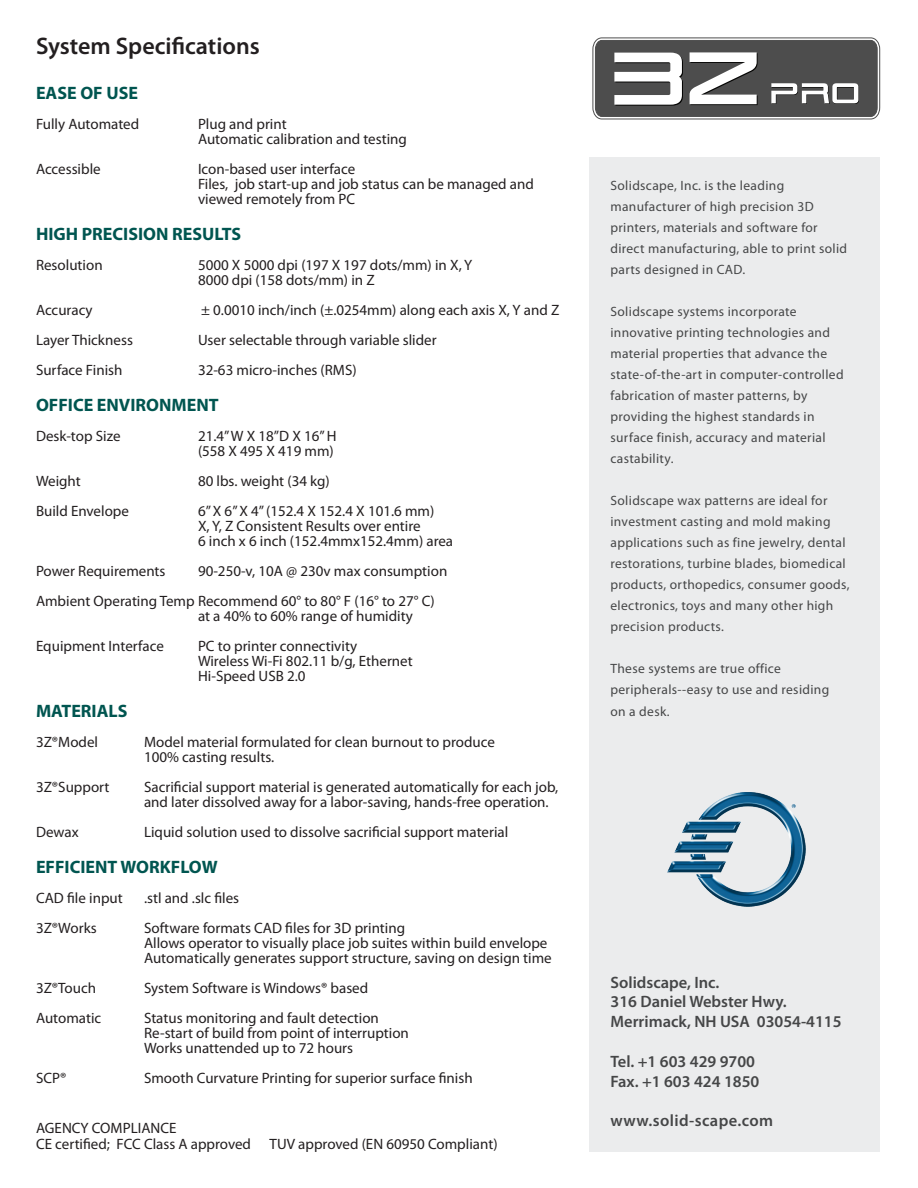
<style>
.page{position:relative;width:918px;height:1188px;background:#fff}
.page>*{position:absolute;margin:0;border:0;box-sizing:border-box;transform-origin:0 0}
.t1{font:600 24px "Myriad Pro";color:#231f20}
.t2{font:700 18px "Myriad Pro";color:#005550}
.t3{font:600 16.5px "Myriad Pro";color:#454647}
.t4{font:600 16.5px "Myriad Pro";letter-spacing:.025em;color:#454647}
.t5{font:15px/15px "Myriad Pro";color:#231f20}
.t6{font:13.5px/21px "Myriad Pro";letter-spacing:.025em;color:#454647}
</style>
<div class="page">
<div style="left:590px;top:158px;width:290px;height:994px;background:#ebeced"></div>
<svg style="left:592px;top:37px;width:289px;height:83px"></svg>
<img style="left:668px;top:792px;width:137px;height:115px">
<p class="t1" style="left:36px;top:31px;width:225px">System Specifications</p>
<p class="t2" style="left:36px;top:81px;width:104px">EASE OF USE</p>
<p class="t5" style="left:36px;top:116px;width:105px">Fully Automated</p>
<p class="t5" style="left:198px;top:116px;width:90px">Plug and print</p>
<p class="t5" style="left:198px;top:131px;width:210px">Automatic calibration and testing</p>
<p class="t5" style="left:36px;top:161px;width:66px">Accessible</p>
<p class="t5" style="left:198px;top:161px;width:337px">Icon-based user interface<br>Files, job start-up and job status can be managed and viewed remotely from PC</p>
<p class="t2" style="left:36px;top:222px;width:207px">HIGH PRECISION RESULTS</p>
<p class="t5" style="left:36px;top:257px;width:68px">Resolution</p>
<p class="t5" style="left:198px;top:257px;width:276px">5000 X 5000 dpi (197 X 197 dots/mm) in X, Y</p>
<p class="t5" style="left:198px;top:272px;width:178px">8000 dpi (158 dots/mm) in Z</p>
<p class="t5" style="left:36px;top:302px;width:58px">Accuracy</p>
<p class="t5" style="left:201px;top:302px;width:360px">± 0.0010 inch/inch (±.0254mm) along each axis X, Y and Z</p>
<p class="t5" style="left:36px;top:332px;width:99px">Layer Thickness</p>
<p class="t5" style="left:198px;top:332px;width:240px">User selectable through variable slider</p>
<p class="t5" style="left:36px;top:362px;width:88px">Surface Finish</p>
<p class="t5" style="left:198px;top:362px;width:160px">32-63 micro-inches (RMS)</p>
<p class="t2" style="left:36px;top:393px;width:184px">OFFICE ENVIRONMENT</p>
<p class="t5" style="left:36px;top:428px;width:86px">Desk-top Size</p>
<p class="t5" style="left:198px;top:428px;width:140px">21.4” W X 18”D X 16” H</p>
<p class="t5" style="left:198px;top:443px;width:137px">(558 X 495 X 419 mm)</p>
<p class="t5" style="left:36px;top:473px;width:46px">Weight</p>
<p class="t5" style="left:198px;top:473px;width:133px">80 lbs. weight (34 kg)</p>
<p class="t5" style="left:36px;top:503px;width:95px">Build Envelope</p>
<p class="t5" style="left:198px;top:503px;width:238px">6” X 6” X 4” (152.4 X 152.4 X 101.6 mm)</p>
<p class="t5" style="left:198px;top:518px;width:224px">X, Y, Z Consistent Results over entire</p>
<p class="t5" style="left:198px;top:533px;width:257px">6 inch x 6 inch (152.4mmx152.4mm) area</p>
<p class="t5" style="left:36px;top:563px;width:131px">Power Requirements</p>
<p class="t5" style="left:198px;top:563px;width:251px">90-250-v, 10A @ 230v max consumption</p>
<p class="t5" style="left:198px;top:593px;width:238px;text-indent:-162px">Ambient Operating Temp Recommend 60° to 80° F (16° to 27° C) at a 40% to 60% range of humidity</p>
<p class="t5" style="left:36px;top:638px;width:130px">Equipment Interface</p>
<p class="t5" style="left:198px;top:638px;width:161px">PC to printer connectivity</p>
<p class="t5" style="left:198px;top:653px;width:230px">Wireless Wi-Fi 802.11 b/g, Ethernet<br>Hi-Speed USB 2.0</p>
<p class="t2" style="left:36px;top:699px;width:93px">MATERIALS</p>
<p class="t5" style="left:36px;top:734px;width:64px">3Z®Model</p>
<p class="t5" style="left:144px;top:734px;width:352px">Model material formulated for clean burnout to produce<br>100% casting results.</p>
<p class="t5" style="left:36px;top:779px;width:75px">3Z®Support</p>
<p class="t5" style="left:144px;top:779px;width:416px">Sacrificial support material is generated automatically for each job, and later dissolved away for a labor-saving, hands-free operation.</p>
<p class="t5" style="left:36px;top:824px;width:44px">Dewax</p>
<p class="t5" style="left:144px;top:824px;width:366px">Liquid solution used to dissolve sacrificial support material</p>
<p class="t2" style="left:36px;top:855px;width:183px">EFFICIENT WORKFLOW</p>
<p class="t5" style="left:36px;top:890px;width:88px">CAD file input</p>
<p class="t5" style="left:144px;top:890px;width:93px">.stl and .slc files</p>
<p class="t5" style="left:36px;top:920px;width:62px">3Z®Works</p>
<p class="t5" style="left:144px;top:920px;width:263px">Software formats CAD files for 3D printing</p>
<p class="t5" style="left:144px;top:935px;width:405px">Allows operator to visually place job suites within build envelope</p>
<p class="t5" style="left:144px;top:950px;width:409px">Automatically generates support structure, saving on design time</p>
<p class="t5" style="left:36px;top:980px;width:62px">3Z®Touch</p>
<p class="t5" style="left:144px;top:980px;width:226px">System Software is Windows® based</p>
<p class="t5" style="left:36px;top:1010px;width:67px">Automatic</p>
<p class="t5" style="left:144px;top:1010px;width:236px">Status monitoring and fault detection</p>
<p class="t5" style="left:144px;top:1025px;width:266px">Re-start of build from point of interruption</p>
<p class="t5" style="left:144px;top:1040px;width:211px">Works unattended up to 72 hours</p>
<p class="t5" style="left:36px;top:1070px;width:32px">SCP®</p>
<p class="t5" style="left:144px;top:1070px;width:330px">Smooth Curvature Printing for superior surface finish</p>
<p class="t5" style="left:36px;top:1120px;width:142px">AGENCY COMPLIANCE</p>
<p class="t5" style="left:36px;top:1136px;width:463px">CE certified; FCC Class A approved TUV approved (EN 60950 Compliant)</p>
<p class="t6" style="left:610px;top:175px;width:238px">Solidscape, Inc. is the leading manufacturer of high precision 3D printers, materials and software for direct manufacturing, able to print solid parts designed in CAD.</p>
<p class="t6" style="left:610px;top:301px;width:235px">Solidscape systems incorporate innovative printing technologies and material properties that advance the state-of-the-art in computer-controlled fabrication of master patterns, by providing the highest standards in surface finish, accuracy and material castability.</p>
<p class="t6" style="left:610px;top:490px;width:241px">Solidscape wax patterns are ideal for investment casting and mold making applications such as fine jewelry, dental restorations, turbine blades, biomedical products, orthopedics, consumer goods, electronics, toys and many other high precision products.</p>
<p class="t6" style="left:610px;top:658px;width:220px">These systems are true office peripherals--easy to use and residing on a desk.</p>
<p class="t3" style="left:610px;top:971px;width:110px">Solidscape, Inc.</p>
<p class="t3" style="left:610px;top:991px;width:178px">316 Daniel Webster Hwy.</p>
<p class="t3" style="left:610px;top:1011px;width:233px">Merrimack, NH USA 03054-4115</p>
<p class="t3" style="left:610px;top:1051px;width:146px">Tel. +1 603 429 9700</p>
<p class="t3" style="left:610px;top:1070px;width:150px">Fax. +1 603 424 1850</p>
<p class="t4" style="left:610px;top:1110px;width:164px">www.solid-scape.com</p>
</div>
